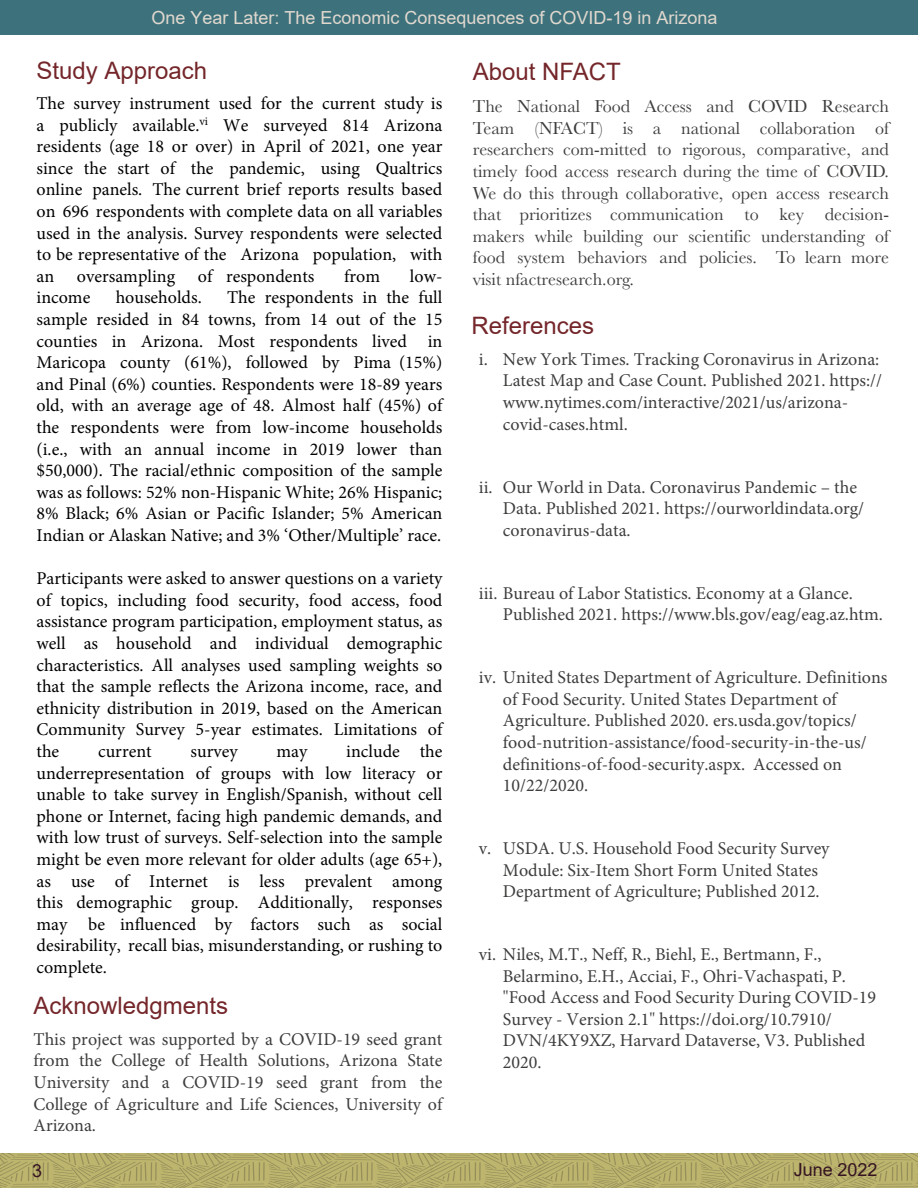
<style>
.page{position:relative;width:918px;height:1188px;background:#fff}
.page>*{position:absolute;margin:0;border:0;box-sizing:border-box;transform-origin:0 0}
.t1{font:24px "Arial";color:#74262a}
.t2{font:18px/21.6px "Minion Pro";color:#000;text-align:justify}
.t3{font:18px/21.6px "Minion Pro";color:#3d3d3c}
.t4{font:18px/21.6px "Baskerville";color:#3d3d3c;text-align:justify}
.t5{font:18px "Arial";color:#e1d8ce}
.t6{font:18px "Arial";color:#361421}
</style>
<div class="page">
<div style="left:0;top:0;width:918px;height:35px;background:#3d727d"></div>
<svg style="left:0;top:1153px;width:918px;height:35px;background:#b2ab68"></svg>
<p class="t5" style="left:151px;top:5px;width:568px">One Year Later: The Economic Consequences of COVID-19 in Arizona</p>
<h1 class="t1" style="left:37px;top:54px;width:172px">Study Approach</h1>
<p class="t2" style="left:37px;top:93px;width:407px">The survey instrument used for the current study is a publicly available.<sup>vi</sup> We surveyed 814 Arizona residents (age 18 or over) in April of 2021, one year since the start of the pandemic, using Qualtrics online panels. The current brief reports results based on 696 respondents with complete data on all variables used in the analysis. Survey respondents were selected to be representative of the Arizona population, with an</p>
<p class="t2" style="left:77px;top:265px;width:100px">oversampling</p>
<p class="t2" style="left:198px;top:265px;width:118px">of respondents</p>
<p class="t2" style="left:344px;top:265px;width:37px">from</p>
<p class="t2" style="left:410px;top:265px;width:34px">low-</p>
<p class="t2" style="left:37px;top:287px;width:55px">income</p>
<p class="t2" style="left:116px;top:287px;width:88px">households.</p>
<p class="t2" style="left:37px;top:287px;width:407px;text-indent:191px">The respondents in the full sample resided in 84 towns, from 14 out of the 15 counties in Arizona. Most respondents lived in Maricopa county (61%), followed by Pima (15%) and Pinal (6%) counties. Respondents were 18-89 years old, with an average age of 48. Almost half (45%) of the respondents were from low-income households (i.e., with an annual income in 2019 lower than $50,000). The racial/ethnic composition of the sample was as follows: 52% non-Hispanic White; 26% Hispanic; 8% Black; 6% Asian or Pacific Islander; 5% American Indian or Alaskan Native; and 3% ‘Other/Multiple’ race.</p>
<p class="t2" style="left:37px;top:568px;width:407px">Participants were asked to answer questions on a variety of topics, including food security, food access, food assistance program participation, employment status, as well as household and individual demographic characteristics. All analyses used sampling weights so that the sample reflects the Arizona income, race, and ethnicity distribution in 2019, based on the American Community Survey 5-year estimates. Limitations of the</p>
<p class="t2" style="left:37px;top:741px;width:407px;text-indent:310px">include the underrepresentation of groups with low literacy or unable to take survey in English/Spanish, without cell phone or Internet, facing high pandemic demands, and with low trust of surveys. Self-selection into the sample might be even more relevant for older adults (age 65+), as use of Internet is less prevalent among this demographic group. Additionally, responses may be influenced by factors such as social desirability, recall bias, misunderstanding, or rushing to complete.</p>
<h1 class="t1" style="left:34px;top:989px;width:196px">Acknowledgments</h1>
<p class="t3" style="left:34px;top:1028px;width:410px;text-align:justify">This project was supported by a COVID-19 seed grant from the College of Health Solutions, Arizona State University and a COVID-19 seed grant from the College of Agriculture and Life Sciences, University of Arizona.</p>
<p class="t2" style="left:98px;top:741px;width:55px">current</p>
<p class="t2" style="left:191px;top:741px;width:49px">survey</p>
<p class="t2" style="left:277px;top:741px;width:32px">may</p>
<p class="t6" style="left:32px;top:1158px;width:12px">3</p>
<h1 class="t1" style="left:473px;top:55px;width:150px">About NFACT</h1>
<p class="t4" style="left:473px;top:96px;width:418px">The National Food Access and COVID Research Team (NFACT) is a national collaboration of researchers com-mitted to rigorous, comparative, and timely food access research during the time of COVID.<br>We do this through collaborative, open access research that prioritizes communication to key decision&shy;makers while building our scientific understanding of food system behaviors and policies. To learn more visit nfactresearch.org.</p>
<h1 class="t1" style="left:471px;top:309px;width:124px">References</h1>
<p class="t3" style="left:503px;top:348px;width:381px;text-indent:-24px">i. New York Times. Tracking Coronavirus in Arizona:<br>Latest Map and Case Count. Published 2021. https:// www.nytimes.com/interactive/2021/us/arizona&shy;covid-cases.html.</p>
<p class="t3" style="left:503px;top:476px;width:363px;text-indent:-24px">ii. Our World in Data. Coronavirus Pandemic – the<br>Data. Published 2021. https://ourworldindata.org/ coronavirus-data.</p>
<p class="t3" style="left:503px;top:582px;width:381px;text-indent:-24px">iii. Bureau of Labor Statistics. Economy at a Glance.<br>Published 2021. https://www.bls.gov/eag/eag.az.htm.</p>
<p class="t3" style="left:503px;top:667px;width:386px;text-indent:-24px">iv. United States Department of Agriculture. Definitions of Food Security. United States Department of Agriculture. Published 2020. ers.usda.gov/topics/ food-nutrition-assistance/food-security-in-the-us/ definitions-of-food-security.aspx. Accessed on 10/22/2020.</p>
<p class="t3" style="left:503px;top:838px;width:328px;text-indent:-24px">v. USDA. U.S. Household Food Security Survey<br>Module: Six-Item Short Form United States<br>Department of Agriculture; Published 2012.</p>
<p class="t3" style="left:503px;top:944px;width:375px;text-indent:-24px">vi. Niles, M.T., Neff, R., Biehl, E., Bertmann, F., Belarmino, E.H., Acciai, F., Ohri-Vachaspati, P. "Food Access and Food Security During COVID-19<br>Survey - Version 2.1" https://doi.org/10.7910/ DVN/4KY9XZ, Harvard Dataverse, V3. Published 2020.</p>
<p class="t6" style="left:794px;top:1157px;width:85px">June 2022</p>
</div>
